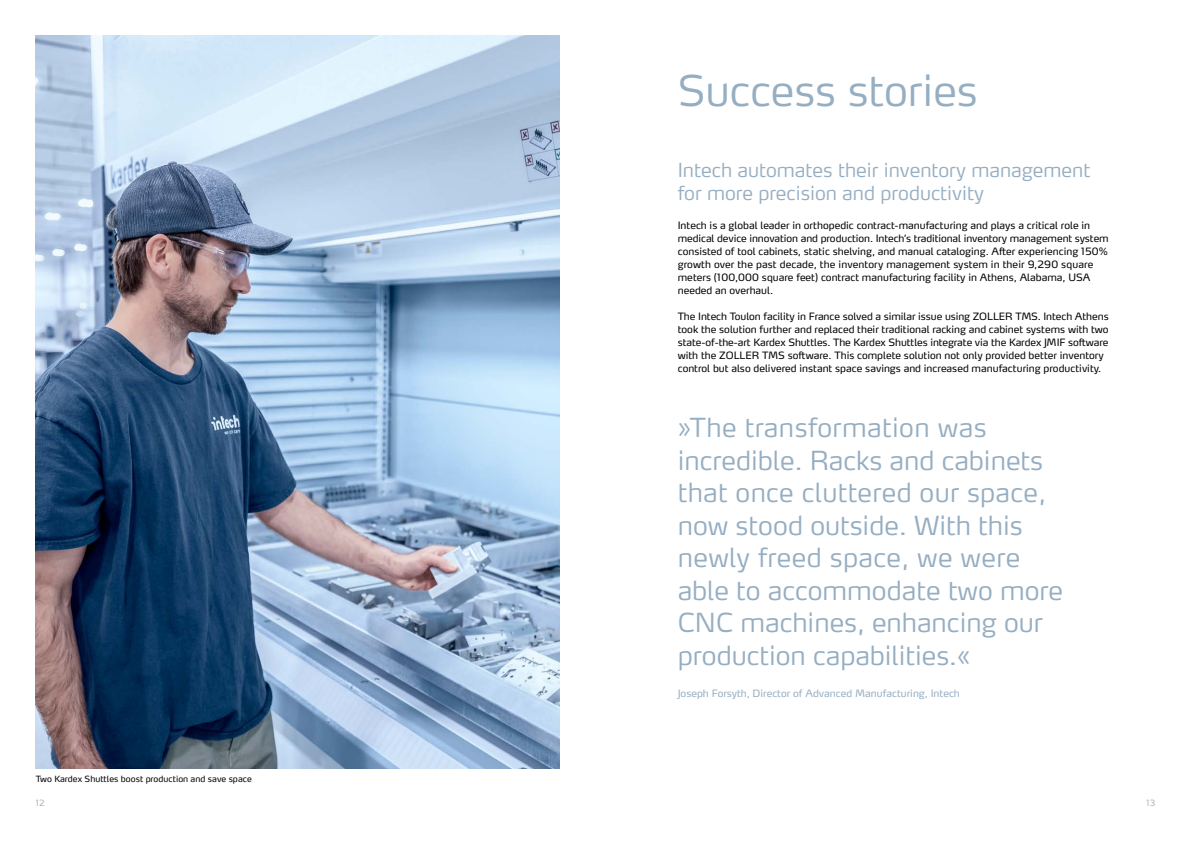
<style>
.page{position:relative;width:1191px;height:842px;background:#fff}
.page>*{position:absolute;margin:0;border:0;box-sizing:border-box;transform-origin:0 0}
.t1{font:300 42px "Max Pro";color:#96aec2}
.t2{font:300 26px/32.5px "Max Pro";color:#96aec2}
.t3{font:300 19px/22.8px "Max Pro";color:#96aec2}
.t4{font:10px/13px "Max Pro";color:#000}
.t5{font:10px "Max Pro";color:#96aec2}
.t6{font:8.5px "Max Pro";color:#000}
.t7{font:300 8.5px "Max Pro";color:#a8aca9}
</style>
<div class="page">
<img style="left:36px;top:36px;width:524px;height:733px">
<h1 class="t1" style="left:677px;top:55px;width:301px">Success stories</h1>
<h3 class="t3" style="left:677px;top:157px;width:414px">Intech automates their inventory management for more precision and productivity</h3>
<p class="t4" style="left:677px;top:218px;width:432px">Intech is a global leader in orthopedic contract-manufacturing and plays a critical role in medical device innovation and production. Intech’s traditional inventory management system consisted of tool cabinets, static shelving, and manual cataloging. After experiencing 150% growth over the past decade, the inventory management system in their 9,290 square meters (100,000 square feet) contract manufacturing facility in Athens, Alabama, USA needed an overhaul.</p>
<p class="t4" style="left:677px;top:309px;width:432px">The Intech Toulon facility in France solved a similar issue using ZOLLER TMS. Intech Athens took the solution further and replaced their traditional racking and cabinet systems with two state-of-the-art Kardex Shuttles. The Kardex Shuttles integrate via the Kardex JMIF software with the ZOLLER TMS software. This complete solution not only provided better inventory control but also delivered instant space savings and increased manufacturing productivity.</p>
<p class="t6" style="left:36px;top:772px;width:218px">Two Kardex Shuttles boost production and save space</p>
<h2 class="t2" style="left:677px;top:409px;width:387px">»The transformation was incredible. Racks and cabinets that once cluttered our space, now stood outside. With this newly freed space, we were able to accommodate two more<br>CNC machines, enhancing our production capabilities.«</h2>
<p class="t5" style="left:677px;top:685px;width:284px">Joseph Forsyth, Director of Advanced Manufacturing, Intech</p>
<p class="t7" style="left:36px;top:796px;width:10px">12</p>
<p class="t7" style="left:1146px;top:796px;width:10px">13</p>
</div>
